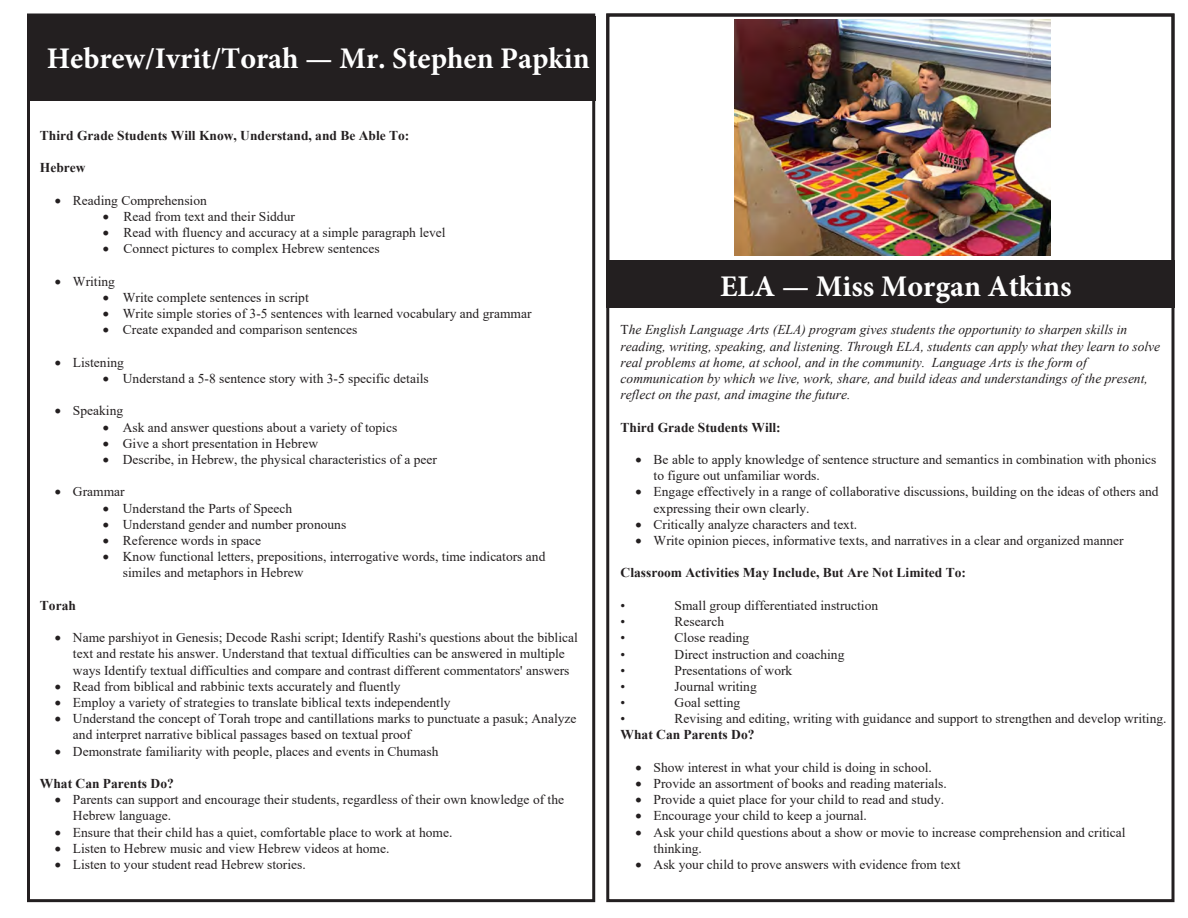
<style>
.page{position:relative;width:1188px;height:918px;background:#fff}
.page>*{position:absolute;margin:0;border:0;box-sizing:border-box;transform-origin:0 0}
.t1{font:700 30px "Minion Pro";color:#fff}
.t2{font:13.5px/16.2px "Times New Roman";color:#231f20}
.t3{font:italic 13.5px/16.2px "Times New Roman";color:#231f20}
.t4{font:700 13.5px "Times New Roman";color:#231f20}
.s1{font-style:normal}
.s2{font-weight:700}
</style>
<div class="page">
<div style="left:27px;top:16px;width:568px;height:85px;background:#231f20"></div>
<div style="left:27px;top:14px;width:568px;height:888px;border:3px solid #231f20"></div>
<div style="left:606px;top:14px;width:568px;height:250px;border:3px solid #231f20"></div>
<div style="left:606px;top:260px;width:568px;height:48px;background:#231f20"></div>
<img style="left:735px;top:19px;width:315px;height:237px">
<p class="t1" style="left:47px;top:37px;width:545px">Hebrew/Ivrit/Torah — Mr. Stephen Papkin</p>
<p class="t4" style="left:40px;top:126px;width:371px">Third Grade Students Will Know, Understand, and Be Able To:</p>
<p class="t4" style="left:40px;top:158px;width:47px">Hebrew</p>
<p class="t2" style="left:55px;top:192px;width:153px">• Reading Comprehension</p>
<p class="t2" style="left:103px;top:208px;width:193px">• Read from text and their Siddur</p>
<p class="t2" style="left:103px;top:224px;width:344px">• Read with fluency and accuracy at a simple paragraph level</p>
<p class="t2" style="left:103px;top:240px;width:278px">• Connect pictures to complex Hebrew sentences</p>
<p class="t2" style="left:55px;top:273px;width:61px">• Writing</p>
<p class="t2" style="left:103px;top:289px;width:207px">• Write complete sentences in script</p>
<p class="t2" style="left:103px;top:305px;width:430px">• Write simple stories of 3-5 sentences with learned vocabulary and grammar</p>
<p class="t2" style="left:103px;top:321px;width:256px">• Create expanded and comparison sentences</p>
<p class="t2" style="left:55px;top:354px;width:71px">• Listening</p>
<p class="t2" style="left:103px;top:370px;width:327px">• Understand a 5-8 sentence story with 3-5 specific details</p>
<p class="t2" style="left:55px;top:402px;width:70px">• Speaking</p>
<p class="t2" style="left:103px;top:418px;width:296px">• Ask and answer questions about a variety of topics</p>
<p class="t2" style="left:103px;top:435px;width:217px">• Give a short presentation in Hebrew</p>
<p class="t2" style="left:103px;top:451px;width:336px">• Describe, in Hebrew, the physical characteristics of a peer</p>
<p class="t2" style="left:55px;top:483px;width:71px">• Grammar</p>
<p class="t2" style="left:103px;top:499px;width:191px">• Understand the Parts of Speech</p>
<p class="t2" style="left:103px;top:516px;width:245px">• Understand gender and number pronouns</p>
<p class="t2" style="left:103px;top:532px;width:160px">• Reference words in space</p>
<p class="t2" style="left:123px;top:548px;width:424px;text-indent:-20px">• Know functional letters, prepositions, interrogative words, time indicators and similes and metaphors in Hebrew</p>
<p class="t4" style="left:40px;top:595px;width:38px">Torah</p>
<p class="t2" style="left:73px;top:629px;width:506px;text-indent:-18px">• Name parshiyot in Genesis; Decode Rashi script; Identify Rashi's questions about the biblical text and restate his answer. Understand that textual difficulties can be answered in multiple ways Identify textual difficulties and compare and contrast different commentators' answers</p>
<p class="t2" style="left:55px;top:678px;width:347px">• Read from biblical and rabbinic texts accurately and fluently</p>
<p class="t2" style="left:55px;top:694px;width:397px">• Employ a variety of strategies to translate biblical texts independently</p>
<p class="t2" style="left:73px;top:710px;width:505px;text-indent:-18px">• Understand the concept of Torah trope and cantillations marks to punctuate a pasuk; Analyze and interpret narrative biblical passages based on textual proof</p>
<p class="t2" style="left:55px;top:742px;width:385px">• Demonstrate familiarity with people, places and events in Chumash</p>
<p class="t4" style="left:40px;top:774px;width:135px">What Can Parents Do?</p>
<p class="t2" style="left:73px;top:791px;width:493px;text-indent:-18px">• Parents can support and encourage their students, regardless of their own knowledge of the<br>Hebrew language.</p>
<p class="t2" style="left:55px;top:823px;width:399px">• Ensure that their child has a quiet, comfortable place to work at home.</p>
<p class="t2" style="left:55px;top:840px;width:336px">• Listen to Hebrew music and view Hebrew videos at home.</p>
<p class="t2" style="left:55px;top:856px;width:252px">• Listen to your student read Hebrew stories.</p>
<p class="t1" style="left:720px;top:265px;width:353px">ELA — Miss Morgan Atkins</p>
<p class="t3" style="left:621px;top:322px;width:541px"><span class="s1">T</span>he English Language Arts (ELA) program gives students the opportunity to sharpen skills in reading, writing, speaking, and listening. Through ELA, students can apply what they learn to solve real problems at home, at school, and in the community. Language Arts is the form of communication by which we live, work, share, and build ideas and understandings of the present, reflect on the past, and imagine the future.</p>
<p class="t4" style="left:621px;top:417px;width:162px">Third Grade Students Will:</p>
<p class="t2" style="left:654px;top:451px;width:504px;text-indent:-18px">• Be able to apply knowledge of sentence structure and semantics in combination with phonics to figure out unfamiliar words.</p>
<p class="t2" style="left:654px;top:483px;width:507px;text-indent:-18px">• Engage effectively in a range of collaborative discussions, building on the ideas of others and expressing their own clearly.</p>
<p class="t2" style="left:636px;top:516px;width:223px">• Critically analyze characters and text.</p>
<p class="t2" style="left:636px;top:532px;width:490px">• Write opinion pieces, informative texts, and narratives in a clear and organized manner</p>
<p class="t4" style="left:621px;top:563px;width:347px">Classroom Activities May Include, But Are Not Limited To:</p>
<p class="t2" style="left:621px;top:597px;width:6px">•</p>
<p class="t2" style="left:675px;top:597px;width:205px">Small group differentiated instruction</p>
<p class="t2" style="left:621px;top:613px;width:6px">•</p>
<p class="t2" style="left:675px;top:613px;width:51px">Research</p>
<p class="t2" style="left:621px;top:629px;width:6px">•</p>
<p class="t2" style="left:675px;top:629px;width:76px">Close reading</p>
<p class="t2" style="left:621px;top:645px;width:6px">•</p>
<p class="t2" style="left:675px;top:645px;width:171px">Direct instruction and coaching</p>
<p class="t2" style="left:621px;top:662px;width:6px">•</p>
<p class="t2" style="left:675px;top:662px;width:119px">Presentations of work</p>
<p class="t2" style="left:621px;top:678px;width:6px">•</p>
<p class="t2" style="left:675px;top:678px;width:84px">Journal writing</p>
<p class="t2" style="left:621px;top:694px;width:6px">•</p>
<p class="t2" style="left:675px;top:694px;width:67px">Goal setting</p>
<p class="t2" style="left:621px;top:710px;width:6px">•</p>
<p class="t2" style="left:621px;top:710px;width:547px;text-indent:54px">Revising and editing, writing with guidance and support to strengthen and develop writing.<br><span class="s2">What Can Parents Do?</span></p>
<p class="t2" style="left:636px;top:759px;width:298px">• Show interest in what your child is doing in school.</p>
<p class="t2" style="left:636px;top:775px;width:313px">• Provide an assortment of books and reading materials.</p>
<p class="t2" style="left:636px;top:791px;width:310px">• Provide a quiet place for your child to read and study.</p>
<p class="t2" style="left:636px;top:807px;width:233px">• Encourage your child to keep a journal.</p>
<p class="t2" style="left:654px;top:824px;width:474px;text-indent:-18px">• Ask your child questions about a show or movie to increase comprehension and critical thinking.</p>
<p class="t2" style="left:636px;top:856px;width:327px">• Ask your child to prove answers with evidence from text</p>
</div>
